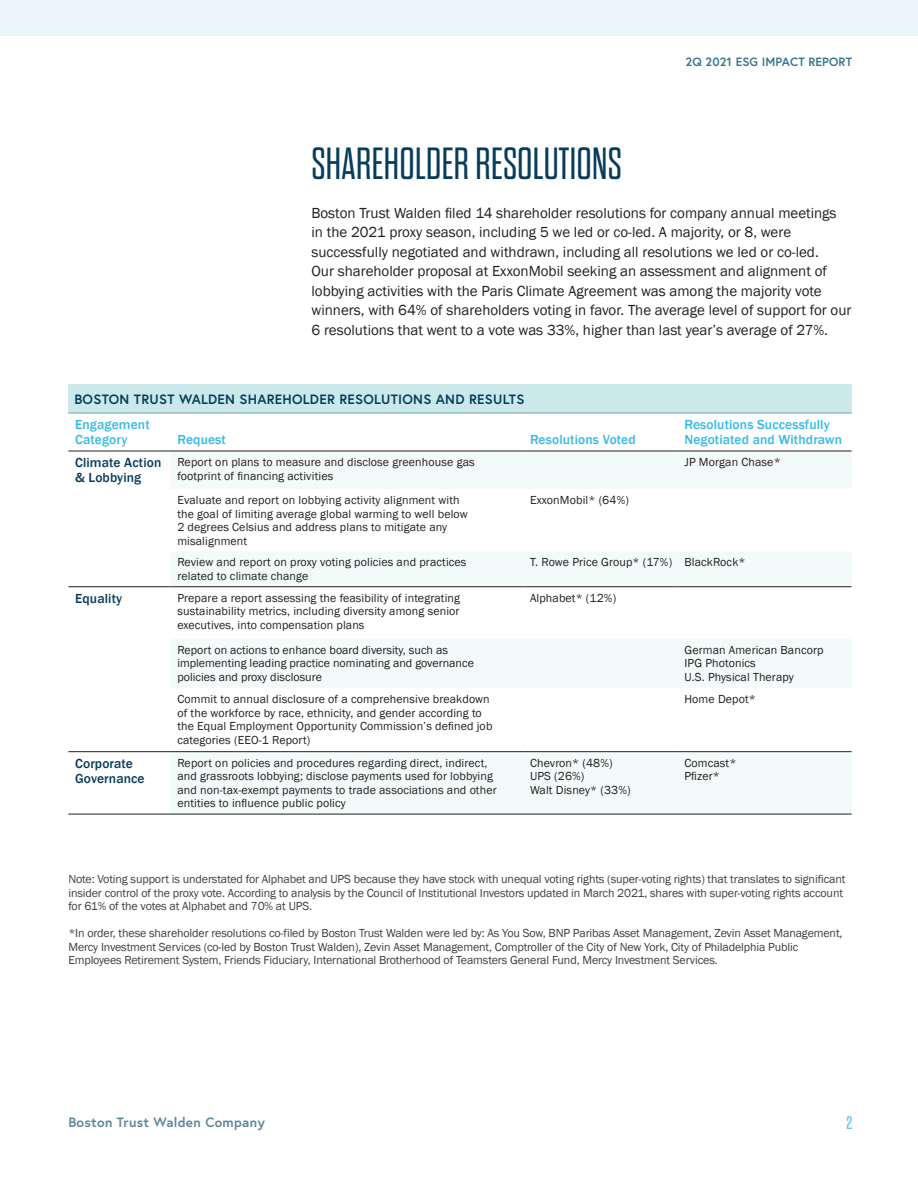
<style>
.page{position:relative;width:918px;height:1188px;background:#fff}
.page>*{position:absolute;margin:0;border:0;box-sizing:border-box;transform-origin:0 0}
.Section_Title{font:300 45px "Dharma Gothic E";color:#073d5b}
.t1{font:18px "Dharma Gothic E";color:#64c6ec}
.Section_Title-2{font:15px/19.5px "Franklin Gothic";color:#231f20}
.Table_Subhead{font:500 13.5px/15px "Franklin Gothic";letter-spacing:.01em;color:#35bbe7}
.Table_Header{font:700 13.5px "Europa";letter-spacing:.02em;color:#073d5b}
.Table_Text{font:500 13.5px/15px "Franklin Gothic";letter-spacing:.01em;color:#073d5b}
.t2{font:700 13.5px "Europa";letter-spacing:.02em;color:#60899c}
.Table_Text-2{font:12px/13.5px "Franklin Gothic";letter-spacing:.01em;color:#231f20}
.Caption_Text{font:12px/13.5px "Franklin Gothic";letter-spacing:-.01em;color:#3e3e3f}
.t3{font:700 12px "Europa";letter-spacing:.01em;color:#3a768b}
</style>
<div class="page">
<div style="left:0;top:0;width:918px;height:36px;background:#eaf6f7"></div>
<div style="left:68px;top:384px;width:784px;height:29px;background:#cbe9eb"></div>
<svg style="left:171px;top:452px;width:681px;height:362px;fill:#f3fafa"></svg>
<hr style="left:68px;top:451px;width:103px;height:1px;background:#231f20">
<hr style="left:68px;top:586px;width:103px;height:1px;background:#231f20">
<hr style="left:171px;top:586px;width:352px;height:1px;background:#231f20">
<hr style="left:523px;top:586px;width:155px;height:1px;background:#231f20">
<hr style="left:678px;top:586px;width:174px;height:1px;background:#231f20">
<hr style="left:68px;top:751px;width:103px;height:1px;background:#231f20">
<hr style="left:171px;top:751px;width:352px;height:1px;background:#231f20">
<hr style="left:523px;top:751px;width:155px;height:1px;background:#231f20">
<hr style="left:678px;top:751px;width:174px;height:1px;background:#231f20">
<hr style="left:68px;top:814px;width:103px;height:1px;background:#231f20">
<hr style="left:171px;top:814px;width:352px;height:1px;background:#231f20">
<hr style="left:523px;top:814px;width:155px;height:1px;background:#231f20">
<hr style="left:678px;top:814px;width:174px;height:1px;background:#231f20">
<hr style="left:171px;top:451px;width:352px;height:1px;background:#231f20">
<hr style="left:523px;top:451px;width:155px;height:1px;background:#231f20">
<hr style="left:678px;top:451px;width:174px;height:1px;background:#231f20">
<hr style="left:68px;top:413px;width:103px;height:1px;background:#749da0">
<hr style="left:171px;top:413px;width:352px;height:1px;background:#749da0">
<hr style="left:523px;top:413px;width:155px;height:1px;background:#749da0">
<hr style="left:678px;top:413px;width:174px;height:1px;background:#749da0">
<p class="t3" style="left:686px;top:53px;width:168px">2Q 2021 ESG IMPACT REPORT</p>
<p class="Section_Title" style="left:311px;top:141px;width:312px">SHAREHOLDER RESOLUTIONS</p>
<p class="Section_Title-2" style="left:311px;top:203px;width:542px">Boston Trust Walden filed 14 shareholder resolutions for company annual meetings in the 2021 proxy season, including 5 we led or co-led. A majority, or 8, were successfully negotiated and withdrawn, including all resolutions we led or co-led.<br>Our shareholder proposal at ExxonMobil seeking an assessment and alignment of lobbying activities with the Paris Climate Agreement was among the majority vote winners, with 64% of shareholders voting in favor. The average level of support for our 6 resolutions that went to a vote was 33%, higher than last year’s average of 27%.</p>
<p class="Table_Header" style="left:74px;top:390px;width:452px">BOSTON TRUST WALDEN SHAREHOLDER RESOLUTIONS AND RESULTS</p>
<p class="Table_Subhead" style="left:75px;top:417px;width:76px">Engagement<br>Category</p>
<p class="Table_Subhead" style="left:177px;top:432px;width:50px">Request</p>
<p class="Table_Subhead" style="left:530px;top:432px;width:107px">Resolutions Voted</p>
<p class="Table_Subhead" style="left:684px;top:417px;width:159px">Resolutions Successfully<br>Negotiated and Withdrawn</p>
<p class="Table_Text" style="left:75px;top:455px;width:88px">Climate Action &amp; Lobbying</p>
<p class="Table_Text-2" style="left:177px;top:456px;width:299px">Report on plans to measure and disclose greenhouse gas footprint of financing activities</p>
<p class="Table_Text-2" style="left:684px;top:456px;width:98px">JP Morgan Chase*</p>
<p class="Table_Text-2" style="left:177px;top:494px;width:292px">Evaluate and report on lobbying activity alignment with the goal of limiting average global warming to well below 2 degrees Celsius and address plans to mitigate any misalignment</p>
<p class="Table_Text-2" style="left:530px;top:494px;width:100px">ExxonMobil* (64%)</p>
<p class="Table_Text-2" style="left:177px;top:556px;width:291px">Review and report on proxy voting policies and practices related to climate change</p>
<p class="Table_Text-2" style="left:530px;top:556px;width:144px">T. Rowe Price Group* (17%)</p>
<p class="Table_Text-2" style="left:684px;top:556px;width:63px">BlackRock*</p>
<p class="Table_Text" style="left:75px;top:591px;width:49px">Equality</p>
<p class="Table_Text-2" style="left:177px;top:591px;width:284px;text-align:justify">Prepare a report assessing the feasibility of integrating sustainability metrics, including diversity among senior executives, into compensation plans</p>
<p class="Table_Text-2" style="left:530px;top:591px;width:88px">Alphabet* (12%)</p>
<p class="Table_Text-2" style="left:177px;top:643px;width:298px">Report on actions to enhance board diversity, such as implementing leading practice nominating and governance policies and proxy disclosure</p>
<p class="Table_Text-2" style="left:684px;top:643px;width:141px">German American Bancorp</p>
<p class="Table_Text-2" style="left:684px;top:657px;width:73px">IPG Photonics</p>
<p class="Table_Text-2" style="left:684px;top:670px;width:111px">U.S. Physical Therapy</p>
<p class="Table_Text-2" style="left:177px;top:693px;width:317px">Commit to annual disclosure of a comprehensive breakdown of the workforce by race, ethnicity, and gender according to the Equal Employment Opportunity Commission’s defined job categories (EEO-1 Report)</p>
<p class="Table_Text-2" style="left:684px;top:693px;width:73px">Home Depot*</p>
<p class="Table_Text" style="left:75px;top:756px;width:71px">Corporate<br>Governance</p>
<p class="Table_Text-2" style="left:177px;top:756px;width:321px">Report on policies and procedures regarding direct, indirect, and grassroots lobbying; disclose payments used for lobbying and non-tax-exempt payments to trade associations and other entities to influence public policy</p>
<p class="Table_Text-2" style="left:530px;top:756px;width:84px">Chevron* (48%)</p>
<p class="Table_Text-2" style="left:530px;top:770px;width:56px">UPS (26%)</p>
<p class="Table_Text-2" style="left:530px;top:783px;width:102px">Walt Disney* (33%)</p>
<p class="Table_Text-2" style="left:684px;top:756px;width:54px">Comcast*</p>
<p class="Table_Text-2" style="left:684px;top:770px;width:37px">Pfizer*</p>
<p class="Caption_Text" style="left:68px;top:873px;width:779px">Note: Voting support is understated for Alphabet and UPS because they have stock with unequal voting rights (super-voting rights) that translates to significant insider control of the proxy vote. According to analysis by the Council of Institutional Investors updated in March 2021, shares with super-voting rights account for 61% of the votes at Alphabet and 70% at UPS.</p>
<p class="Caption_Text" style="left:68px;top:927px;width:776px">*In order, these shareholder resolutions co-filed by Boston Trust Walden were led by: As You Sow, BNP Paribas Asset Management, Zevin Asset Management,<br>Mercy Investment Services (co-led by Boston Trust Walden), Zevin Asset Management, Comptroller of the City of New York, City of Philadelphia Public<br>Employees Retirement System, Friends Fiduciary, International Brotherhood of Teamsters General Fund, Mercy Investment Services.</p>
<p class="t2" style="left:68px;top:1113px;width:198px">Boston Trust Walden Company</p>
<h2 class="t1" style="left:846px;top:1113px;width:7px">2</h2>
</div>
